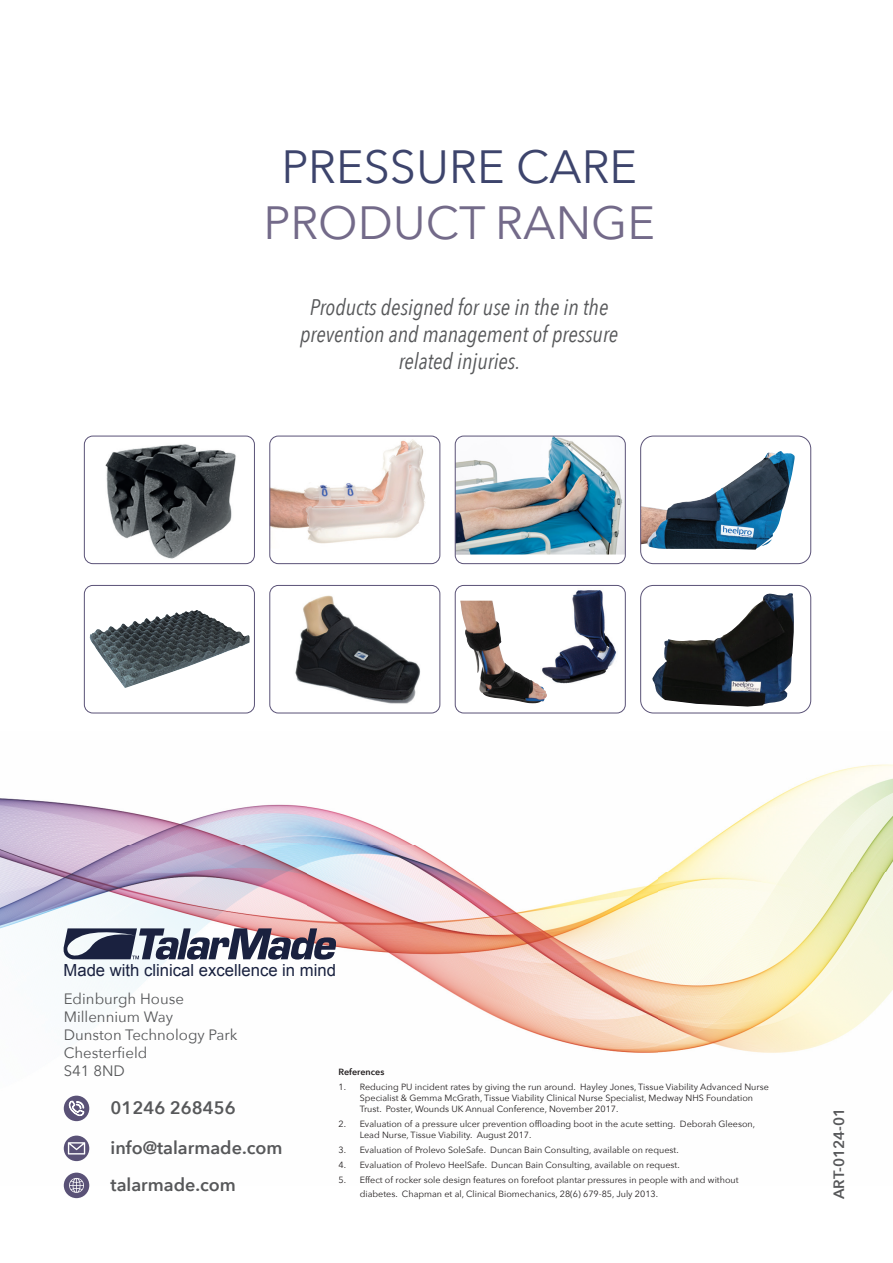
<style>
.page{position:relative;width:893px;height:1263px;background:#fff}
.page>*{position:absolute;margin:0;border:0;box-sizing:border-box;transform-origin:0 0}
.t1{font:46.5px "Avenir Next";color:#3d446c}
.t2{font:46.5px "Avenir Next";color:#736a89}
.t3{font:italic 22.5px/27px "Avenir Next Condensed";color:#57585a;text-align:center}
.t4{font:600 18px "Avenir Next";color:#57585a}
.t5{font:16.65px "Arial";color:#19213f}
.t6{font:15px "Avenir Next";color:#57585a}
.t7{font:600 15px "Avenir Next";color:#57585a}
.t8{font:9px/10.8px "Avenir Next";color:#231f20}
.t9{font:600 9px "Avenir Next";color:#231f20}
</style>
<div class="page">
<img style="left:0;top:798px;width:307px;height:388px">
<img style="left:307px;top:764px;width:586px;height:289px">
<svg style="left:62px;top:928px;width:275px;height:31px"></svg>
<svg style="left:64px;top:1135px;width:25px;height:26px"></svg>
<svg style="left:68px;top:1142px;width:17px;height:12px"></svg>
<div style="left:64px;top:1096px;width:25px;height:25px;background:#5a5277;border-radius:50%"></div>
<svg style="left:69px;top:1100px;width:15px;height:16px"></svg>
<div style="left:64px;top:1172px;width:25px;height:26px;background:#5a5277;border-radius:50%"></div>
<svg style="left:69px;top:1178px;width:15px;height:15px"></svg>
<img style="left:84px;top:436px;width:170px;height:128px">
<div style="left:84px;top:436px;width:171px;height:128px;border:1px solid #5a5277;border-radius:9px"></div>
<img style="left:270px;top:436px;width:168px;height:108px">
<div style="left:270px;top:436px;width:170px;height:128px;border:1px solid #5a5277;border-radius:9px"></div>
<img style="left:455px;top:436px;width:170px;height:118px">
<div style="left:455px;top:436px;width:170px;height:128px;border:1px solid #5a5277;border-radius:9px"></div>
<img style="left:642px;top:451px;width:153px;height:99px">
<div style="left:640px;top:436px;width:171px;height:128px;border:1px solid #5a5277;border-radius:13px"></div>
<img style="left:90px;top:610px;width:160px;height:78px">
<div style="left:84px;top:585px;width:171px;height:128px;border:1px solid #5a5277;border-radius:9px"></div>
<img style="left:270px;top:585px;width:165px;height:128px">
<div style="left:270px;top:585px;width:170px;height:128px;border:1px solid #5a5277;border-radius:9px"></div>
<img style="left:547px;top:590px;width:70px;height:94px">
<div style="left:455px;top:585px;width:170px;height:128px;border:1px solid #5a5277;border-radius:9px"></div>
<img style="left:652px;top:593px;width:142px;height:113px">
<div style="left:640px;top:585px;width:171px;height:128px;border:1px solid #5a5277;border-radius:13px"></div>
<img style="left:460px;top:601px;width:87px;height:102px">
<p class="t1" style="left:281px;top:128px;width:357px">PRESSURE CARE</p>
<p class="t2" style="left:263px;top:184px;width:393px">PRODUCT RANGE</p>
<p class="t3" style="left:300px;top:294px;width:320px">Products designed for use in the in the prevention and management of pressure related injuries.</p>
<p class="t5" style="left:64px;top:959px;width:274px">Made with clinical excellence in mind</p>
<p class="t6" style="left:64px;top:986px;width:122px">Edinburgh House</p>
<p class="t6" style="left:64px;top:1004px;width:111px">Millennium Way</p>
<p class="t6" style="left:64px;top:1022px;width:175px">Dunston Technology Park</p>
<p class="t6" style="left:64px;top:1040px;width:85px">Chesterfield</p>
<p class="t6" style="left:64px;top:1058px;width:63px">S41 8ND</p>
<p class="t9" style="left:338px;top:1064px;width:47px">References</p>
<p class="t8" style="left:360px;top:1081px;width:411px;text-indent:-21px">1. Reducing PU incident rates by giving the run around. Hayley Jones, Tissue Viability Advanced Nurse<br>Specialist &amp; Gemma McGrath, Tissue Viability Clinical Nurse Specialist, Medway NHS Foundation<br>Trust. Poster, Wounds UK Annual Conference, November 2017.</p>
<p class="t8" style="left:360px;top:1118px;width:397px;text-indent:-21px">2. Evaluation of a pressure ulcer prevention offloading boot in the acute setting. Deborah Gleeson,<br>Lead Nurse, Tissue Viability. August 2017.</p>
<p class="t8" style="left:338px;top:1144px;width:342px">3. Evaluation of Prolevo SoleSafe. Duncan Bain Consulting, available on request.</p>
<p class="t8" style="left:338px;top:1159px;width:343px">4. Evaluation of Prolevo HeelSafe. Duncan Bain Consulting, available on request.</p>
<p class="t8" style="left:360px;top:1172px;width:380px;line-height:14.4px;text-indent:-21px">5. Effect of rocker sole design features on forefoot plantar pressures in people with and without diabetes. Chapman et al, Clinical Biomechanics, 28(6) 679-85, July 2013.</p>
<p class="t4" style="left:111px;top:1092px;width:127px">01246 268456</p>
<p class="t4" style="left:111px;top:1132px;width:173px">info@talarmade.com</p>
<p class="t4" style="left:111px;top:1169px;width:127px">talarmade.com</p>
<p class="t7" style="left:826px;top:1199px;width:93px;rotate:-90deg">ART-0124-01</p>
</div>
